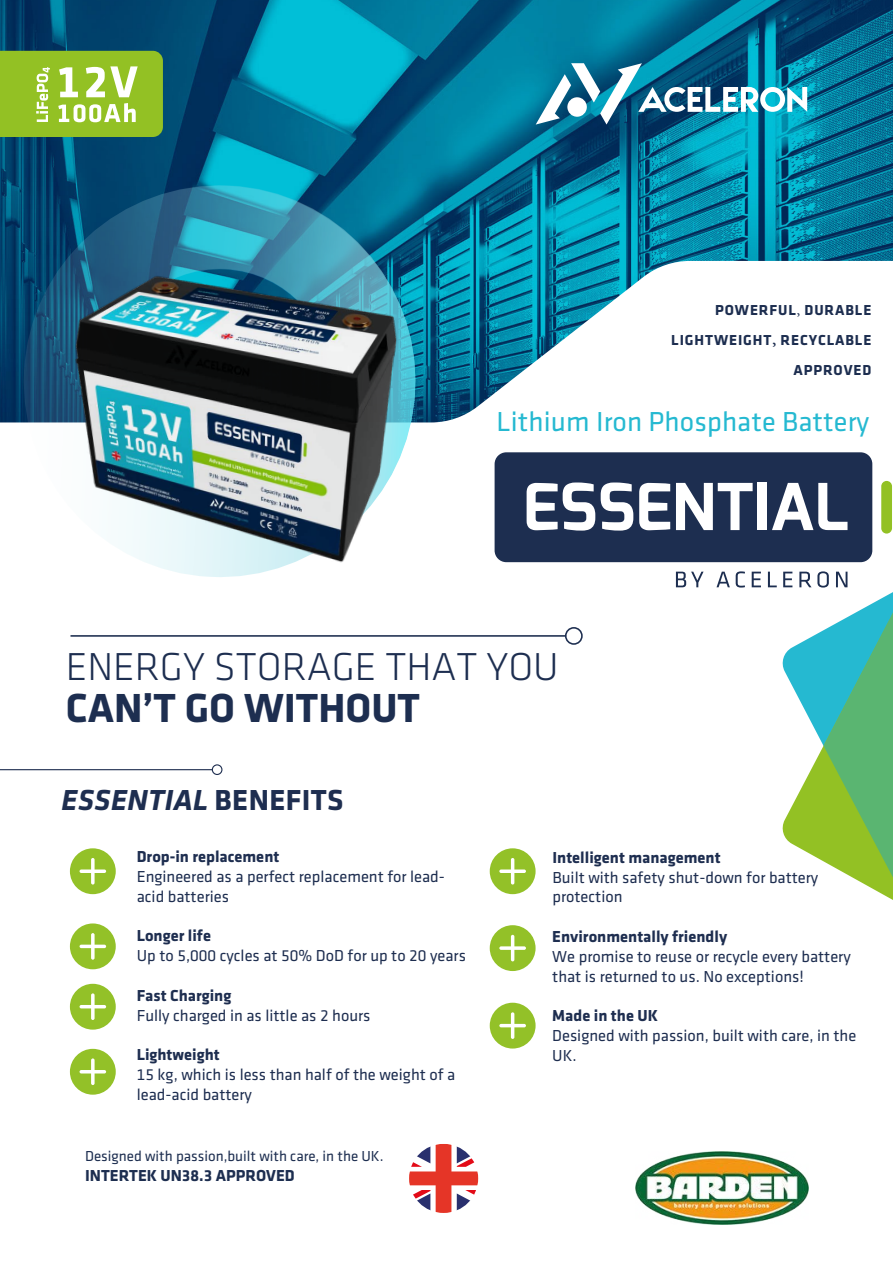
<style>
.page{position:relative;width:893px;height:1263px;background:#fff}
.page>*{position:absolute;margin:0;border:0;box-sizing:border-box;transform-origin:0 0}
.t1{font:700 42.15px "Klavika";color:#1d2e50}
.t2{font:40.35px "Klavika Light TF";color:#1d2e50}
.t3{font:30px "Klavika Bold Bold Italic TF";letter-spacing:.015em;color:#1e2e50}
.t4{font:28.5px "Klavika Regular TF";letter-spacing:.005em;color:#25b9d1}
.t5{font:16.5px/19.8px "Klavika Regular TF";color:#1e2e50}
.t6{font:700 16.5px "Klavika";color:#1e2e50}
.t7{font:700 16.5px "Klavika";color:#1d2e50}
.t8{font:700 15px/30.2px "Klavika";letter-spacing:.06em;color:#1d2e50;text-align:right}
.t9{font:15px "Klavika Regular TF";color:#1d2e50}
.s1{font-family:"Minion Pro";font-weight:400}
.s2{font-family:"Minion Pro"}
.s3{font-family:"Klavika";font-weight:700}
</style>
<div class="page">
<div style="left:495px;top:452px;width:377px;height:110px;background:#1d2e50;border-radius:12px"></div>
<div style="left:881px;top:481px;width:11px;height:53px;background:#93c124;border-radius:5px"></div>
<svg style="left:676px;top:572px;width:27px;height:15px"></svg>
<svg style="left:716px;top:572px;width:14px;height:15px"></svg>
<svg style="left:736px;top:571px;width:9px;height:16px"></svg>
<svg style="left:752px;top:572px;width:9px;height:15px"></svg>
<svg style="left:527px;top:482px;width:68px;height:49px"></svg>
<svg style="left:601px;top:482px;width:32px;height:49px"></svg>
<svg style="left:639px;top:483px;width:31px;height:47px"></svg>
<svg style="left:676px;top:483px;width:77px;height:47px"></svg>
<div style="left:758px;top:483px;width:9px;height:47px;background:#fff"></div>
<svg style="left:772px;top:483px;width:75px;height:47px"></svg>
<hr style="left:70px;top:635px;width:496px;height:2px;background:#1d2e50">
<div style="left:565px;top:627px;width:18px;height:18px;border:2px solid #1d2e50;border-radius:50%"></div>
<svg style="left:409px;top:1144px;width:69px;height:69px"></svg>
<svg style="left:768px;top:571px;width:125px;height:329px"></svg>
<img style="left:0;top:0;width:893px;height:422px">
<svg style="left:536px;top:63px;width:271px;height:62px"></svg>
<div style="left:567px;top:97px;width:20px;height:20px;background:#fff;border-radius:50%"></div>
<svg style="left:0;top:51px;width:163px;height:86px;background:#a2c944"></svg>
<svg style="left:24px;top:186px;width:391px;height:391px"></svg>
<img style="left:63px;top:263px;width:349px;height:312px">
<img style="left:635px;top:1152px;width:173px;height:72px">
<hr style="left:0;top:769px;width:212px;height:1px;background:#1e2e50">
<div style="left:212px;top:764px;width:10px;height:11px;border:1px solid #1e2e50;border-radius:50%"></div>
<div style="left:70px;top:848px;width:46px;height:46px;background:#93c128;border-radius:50%"></div>
<svg style="left:80px;top:858px;width:26px;height:26px"></svg>
<div style="left:70px;top:923px;width:46px;height:46px;background:#93c128;border-radius:50%"></div>
<svg style="left:80px;top:933px;width:26px;height:27px"></svg>
<div style="left:70px;top:984px;width:46px;height:45px;background:#93c128;border-radius:50%"></div>
<svg style="left:80px;top:993px;width:26px;height:27px"></svg>
<div style="left:70px;top:1049px;width:46px;height:46px;background:#93c128;border-radius:50%"></div>
<svg style="left:80px;top:1058px;width:26px;height:27px"></svg>
<div style="left:490px;top:848px;width:46px;height:46px;background:#93c128;border-radius:50%"></div>
<svg style="left:499px;top:858px;width:27px;height:26px"></svg>
<div style="left:490px;top:925px;width:46px;height:46px;background:#93c128;border-radius:50%"></div>
<svg style="left:499px;top:935px;width:27px;height:26px"></svg>
<div style="left:490px;top:1003px;width:46px;height:45px;background:#93c128;border-radius:50%"></div>
<svg style="left:499px;top:1012px;width:27px;height:27px"></svg>
<p class="t8" style="left:671px;top:295px;width:202px">POWERFUL<span class="s1">,</span> DURABLE<br>LIGHTWEIGHT<span class="s2">,</span> RECYCLABLE<br>APPROVED</p>
<h3 class="t4" style="left:496px;top:407px;width:374px">Lithium Iron Phosphate Battery</h3>
<h2 class="t2" style="left:66px;top:645px;width:494px">ENERGY STORAGE THAT YOU</h2>
<h1 class="t1" style="left:66px;top:685px;width:356px">CAN’T GO WITHOUT</h1>
<h3 class="t3" style="left:62px;top:784px;width:283px">ESSENTIAL <span class="s3">BENEFITS</span></h3>
<p class="t6" style="left:137px;top:847px;width:144px">Drop-in replacement</p>
<p class="t5" style="left:137px;top:867px;width:310px">Engineered as a perfect replacement for lead&shy;acid batteries</p>
<p class="t6" style="left:137px;top:927px;width:76px">Longer life</p>
<p class="t5" style="left:137px;top:946px;width:331px">Up to 5,000 cycles at 50% DoD for up to 20 years</p>
<p class="t6" style="left:137px;top:986px;width:96px">Fast Charging</p>
<p class="t5" style="left:137px;top:1005px;width:235px">Fully charged in as little as 2 hours</p>
<p class="t6" style="left:137px;top:1045px;width:85px">Lightweight</p>
<p class="t5" style="left:137px;top:1065px;width:320px">15 kg, which is less than half of the weight of a lead-acid battery</p>
<p class="t9" style="left:85px;top:1148px;width:300px">Designed with passion,built with care, in the UK.</p>
<p class="t7" style="left:85px;top:1166px;width:211px">INTERTEK UN38.3 APPROVED</p>
<p class="t6" style="left:552px;top:848px;width:170px">Intelligent management</p>
<p class="t5" style="left:552px;top:867px;width:267px">Built with safety shut-down for battery protection</p>
<p class="t6" style="left:552px;top:927px;width:176px">Environmentally friendly</p>
<p class="t5" style="left:552px;top:947px;width:300px">We promise to reuse or recycle every battery that is returned to us. No exceptions!</p>
<p class="t6" style="left:552px;top:1007px;width:107px">Made in the UK</p>
<p class="t5" style="left:552px;top:1026px;width:305px">Designed with passion, built with care, in the<br>UK.</p>
</div>
